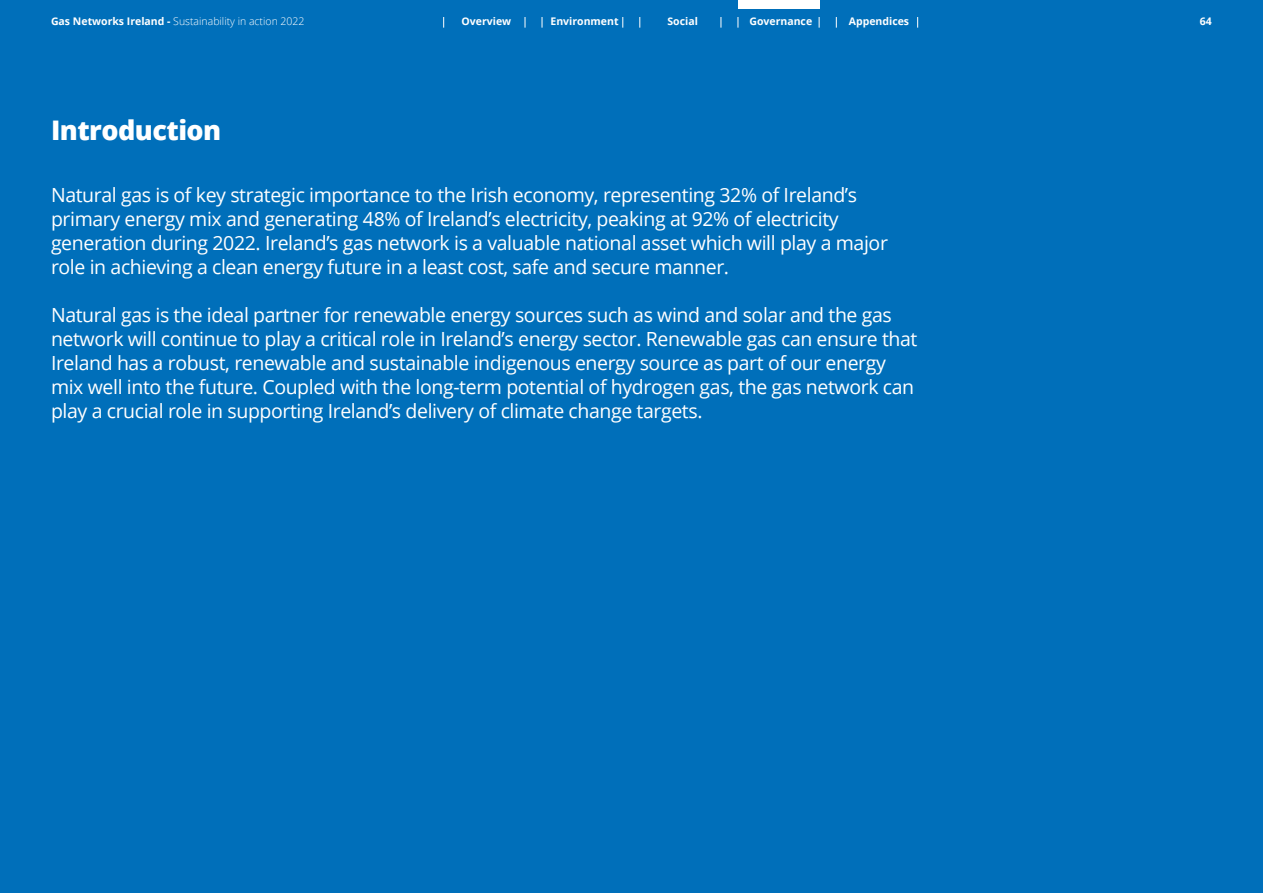
<style>
.page{position:relative;width:1263px;height:893px;background:#006fba}
.page>*{position:absolute;margin:0;border:0;box-sizing:border-box;transform-origin:0 0}
.t1{font:800 27px "Open Sans";letter-spacing:-.02em;color:#fff}
.t2{font:19.5px/24px "Open Sans";letter-spacing:-.02em;color:#fff}
.t3{font:700 10.5px "Open Sans";color:#fff}
.t4{font:300 10.5px "Open Sans";color:#fff}
.s1{font-weight:700}
</style>
<div class="page">
<div style="left:738px;top:0;width:81px;height:9px;background:#fff"></div>
<p class="t4" style="left:51px;top:14px;width:255px"><span class="s1">Gas Networks Ireland -</span> Sustainability in action 2022</p>
<p class="t3" style="left:461px;top:14px;width:51px">Overview</p>
<p class="t3" style="left:550px;top:14px;width:70px">Environment</p>
<p class="t3" style="left:667px;top:14px;width:32px">Social</p>
<p class="t3" style="left:749px;top:14px;width:64px">Governance</p>
<p class="t3" style="left:849px;top:14px;width:62px">Appendices</p>
<p class="t3" style="left:1200px;top:14px;width:13px">64</p>
<h1 class="t1" style="left:51px;top:109px;width:172px">Introduction</h1>
<p class="t2" style="left:51px;top:182px;width:838px">Natural gas is of key strategic importance to the Irish economy, representing 32% of Ireland’s primary energy mix and generating 48% of Ireland’s electricity, peaking at 92% of electricity generation during 2022. Ireland’s gas network is a valuable national asset which will play a major role in achieving a clean energy future in a least cost, safe and secure manner.</p>
<p class="t2" style="left:51px;top:302px;width:868px">Natural gas is the ideal partner for renewable energy sources such as wind and solar and the gas network will continue to play a critical role in Ireland’s energy sector. Renewable gas can ensure that Ireland has a robust, renewable and sustainable indigenous energy source as part of our energy mix well into the future. Coupled with the long-term potential of hydrogen gas, the gas network can play a crucial role in supporting Ireland’s delivery of climate change targets.</p>
</div>
